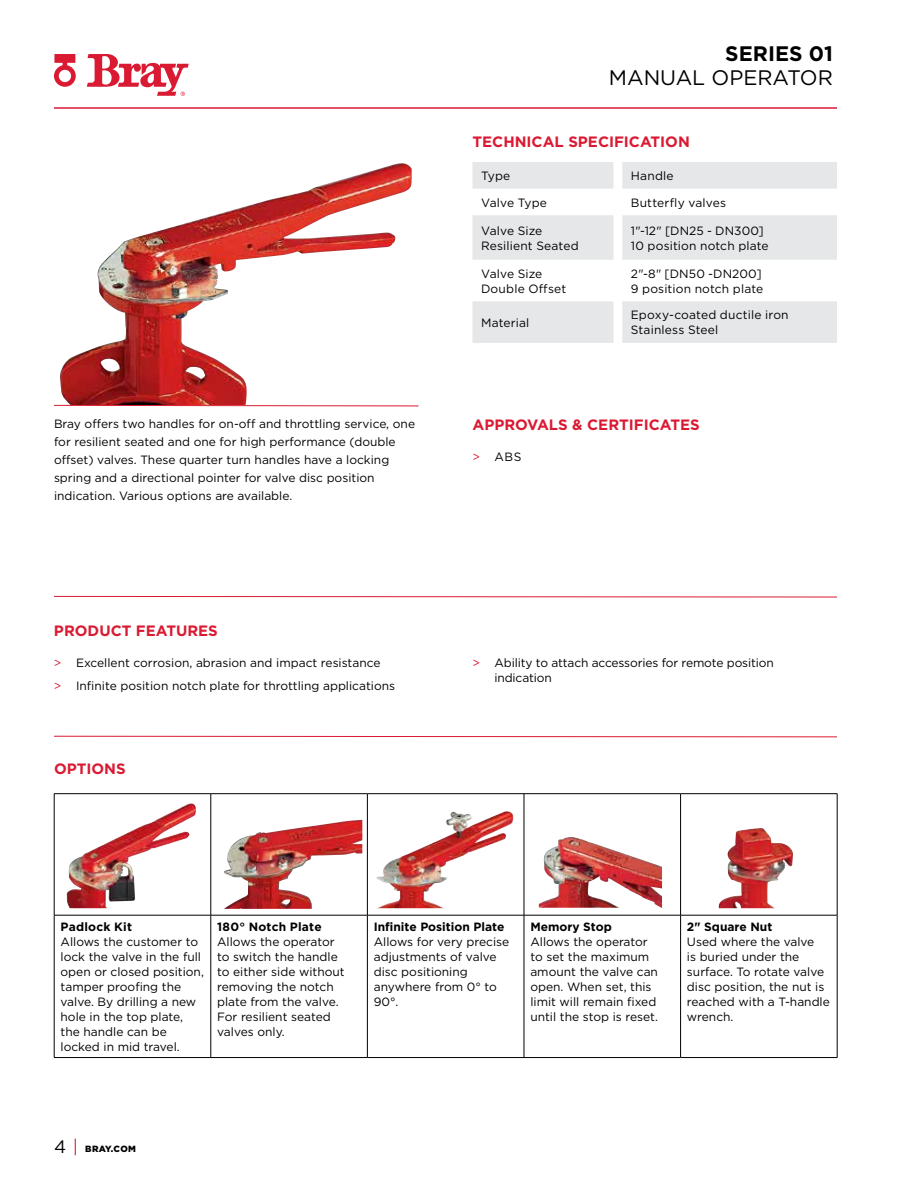
<style>
.page{position:relative;width:918px;height:1188px;background:#fff}
.page>*{position:absolute;margin:0;border:0;box-sizing:border-box;transform-origin:0 0}
.t1{font:21px "Gotham";color:#000}
.t2{font:700 21px "Gotham";color:#000}
.t3{font:700 15px "Gotham";color:#da1a32}
.t4{font:12px/15px "Gotham";color:#000}
.t5{font:700 12px "Gotham";color:#000}
.t6{font:700 12px "Gotham";letter-spacing:.02em;color:#000}
.t7{font:900 9px "Gotham";letter-spacing:.025em;color:#000}
.s1{color:#da1a32}
.s2{font-weight:400;font-size:18px}
.s3{font-weight:400;font-size:18px;color:#da1a32}
</style>
<div class="page">
<svg style="left:87px;top:54px;width:102px;height:42px"></svg>
<svg style="left:54px;top:54px;width:22px;height:33px"></svg>
<hr style="left:54px;top:107px;width:783px;height:2px;background:#da1a32">
<svg style="left:54px;top:596px;width:783px;height:2px;background:#ec8c98"></svg>
<div style="left:472px;top:162px;width:365px;height:27px;background:#e6e7e8"></div>
<svg style="left:472px;top:215px;width:365px;height:128px;fill:#e6e7e8"></svg>
<hr style="left:54px;top:793px;width:157px;height:1px;background:#000">
<hr style="left:54px;top:794px;width:1px;height:121px;background:#000">
<hr style="left:211px;top:793px;width:156px;height:1px;background:#000">
<hr style="left:211px;top:794px;width:1px;height:121px;background:#000">
<hr style="left:367px;top:793px;width:157px;height:1px;background:#000">
<hr style="left:367px;top:794px;width:1px;height:121px;background:#000">
<hr style="left:524px;top:793px;width:157px;height:1px;background:#000">
<hr style="left:524px;top:794px;width:1px;height:121px;background:#000">
<hr style="left:681px;top:793px;width:156px;height:1px;background:#000">
<hr style="left:680px;top:794px;width:1px;height:121px;background:#000">
<hr style="left:837px;top:794px;width:1px;height:121px;background:#000">
<hr style="left:54px;top:915px;width:157px;height:1px;background:#000">
<hr style="left:54px;top:915px;width:1px;height:142px;background:#000">
<hr style="left:211px;top:915px;width:156px;height:1px;background:#000">
<hr style="left:211px;top:915px;width:1px;height:142px;background:#000">
<hr style="left:367px;top:915px;width:157px;height:1px;background:#000">
<hr style="left:367px;top:915px;width:1px;height:142px;background:#000">
<hr style="left:524px;top:915px;width:157px;height:1px;background:#000">
<hr style="left:524px;top:915px;width:1px;height:142px;background:#000">
<hr style="left:681px;top:915px;width:156px;height:1px;background:#000">
<hr style="left:680px;top:915px;width:1px;height:142px;background:#000">
<hr style="left:837px;top:915px;width:1px;height:142px;background:#000">
<hr style="left:54px;top:1057px;width:157px;height:1px;background:#000">
<hr style="left:211px;top:1057px;width:156px;height:1px;background:#000">
<hr style="left:367px;top:1057px;width:157px;height:1px;background:#000">
<hr style="left:524px;top:1057px;width:157px;height:1px;background:#000">
<hr style="left:681px;top:1057px;width:156px;height:1px;background:#000">
<img style="left:58px;top:163px;width:354px;height:242px">
<svg style="left:54px;top:735px;width:783px;height:3px"></svg>
<svg style="left:54px;top:405px;width:365px;height:2px"></svg>
<img style="left:377px;top:811px;width:137px;height:97px">
<img style="left:67px;top:803px;width:129px;height:105px">
<img style="left:719px;top:828px;width:74px;height:80px">
<img style="left:539px;top:837px;width:123px;height:71px">
<img style="left:224px;top:820px;width:138px;height:89px">
<h1 class="t2" style="left:725px;top:40px;width:109px">SERIES 01</h1>
<h1 class="t1" style="left:609px;top:64px;width:226px">MANUAL OPERATOR</h1>
<p class="t4" style="left:54px;top:415px;width:363px;line-height:18px">Bray offers two handles for on-off and throttling service, one for resilient seated and one for high performance (double offset) valves. These quarter turn handles have a locking spring and a directional pointer for valve disc position indication. Various options are available.</p>
<p class="t3" style="left:472px;top:132px;width:219px">TECHNICAL SPECIFICATION</p>
<p class="t4" style="left:481px;top:168px;width:31px">Type</p>
<p class="t4" style="left:631px;top:168px;width:44px">Handle</p>
<p class="t4" style="left:481px;top:195px;width:68px">Valve Type</p>
<p class="t4" style="left:631px;top:195px;width:97px">Butterfly valves</p>
<p class="t4" style="left:481px;top:223px;width:99px">Valve Size<br>Resilient Seated</p>
<p class="t4" style="left:631px;top:223px;width:139px">1"-12" [DN25 - DN300]<br>10 position notch plate</p>
<p class="t4" style="left:481px;top:266px;width:87px">Valve Size<br>Double Offset</p>
<p class="t4" style="left:631px;top:266px;width:134px">2"-8" [DN50 -DN200]<br>9 position notch plate</p>
<p class="t4" style="left:481px;top:315px;width:50px">Material</p>
<p class="t4" style="left:631px;top:307px;width:159px">Epoxy-coated ductile iron<br>Stainless Steel</p>
<p class="t3" style="left:473px;top:415px;width:229px">APPROVALS &amp; CERTIFICATES</p>
<p class="t4" style="left:473px;top:449px;width:50px"><span class="s1">&gt;</span> ABS</p>
<p class="t3" style="left:54px;top:621px;width:165px">PRODUCT FEATURES</p>
<p class="t4" style="left:54px;top:652px;width:343px;line-height:22.4px"><span class="s1">&gt;</span> Excellent corrosion, abrasion and impact resistance<br><span class="s1">&gt;</span> Infinite position notch plate for throttling applications</p>
<p class="t4" style="left:495px;top:656px;width:281px;line-height:14.4px;text-indent:-22px"><span class="s1">&gt;</span> Ability to attach accessories for remote position indication</p>
<p class="t3" style="left:54px;top:759px;width:73px">OPTIONS</p>
<p class="t6" style="left:61px;top:919px;width:73px">Padlock Kit</p>
<p class="t4" style="left:61px;top:934px;width:145px">Allows the customer to lock the valve in the full open or closed position, tamper proofing the valve. By drilling a new hole in the top plate, the handle can be locked in mid travel.</p>
<p class="t5" style="left:217px;top:919px;width:106px">180° Notch Plate</p>
<p class="t4" style="left:217px;top:934px;width:129px">Allows the operator to switch the handle to either side without removing the notch plate from the valve.<br>For resilient seated valves only.</p>
<p class="t5" style="left:374px;top:919px;width:132px">Infinite Position Plate</p>
<p class="t4" style="left:374px;top:934px;width:137px">Allows for very precise adjustments of valve disc positioning anywhere from 0° to<br>90°.</p>
<p class="t5" style="left:530px;top:919px;width:83px">Memory Stop</p>
<p class="t4" style="left:530px;top:934px;width:129px">Allows the operator to set the maximum amount the valve can open. When set, this limit will remain fixed until the stop is reset.</p>
<p class="t5" style="left:687px;top:919px;width:87px">2" Square Nut</p>
<p class="t4" style="left:687px;top:934px;width:144px">Used where the valve<br>is buried under the surface. To rotate valve disc position, the nut is reached with a T-handle wrench.</p>
<p class="t7" style="left:54px;top:1142px;width:83px"><span class="s2">4</span> <span class="s3">|</span> BRAY.COM</p>
</div>
